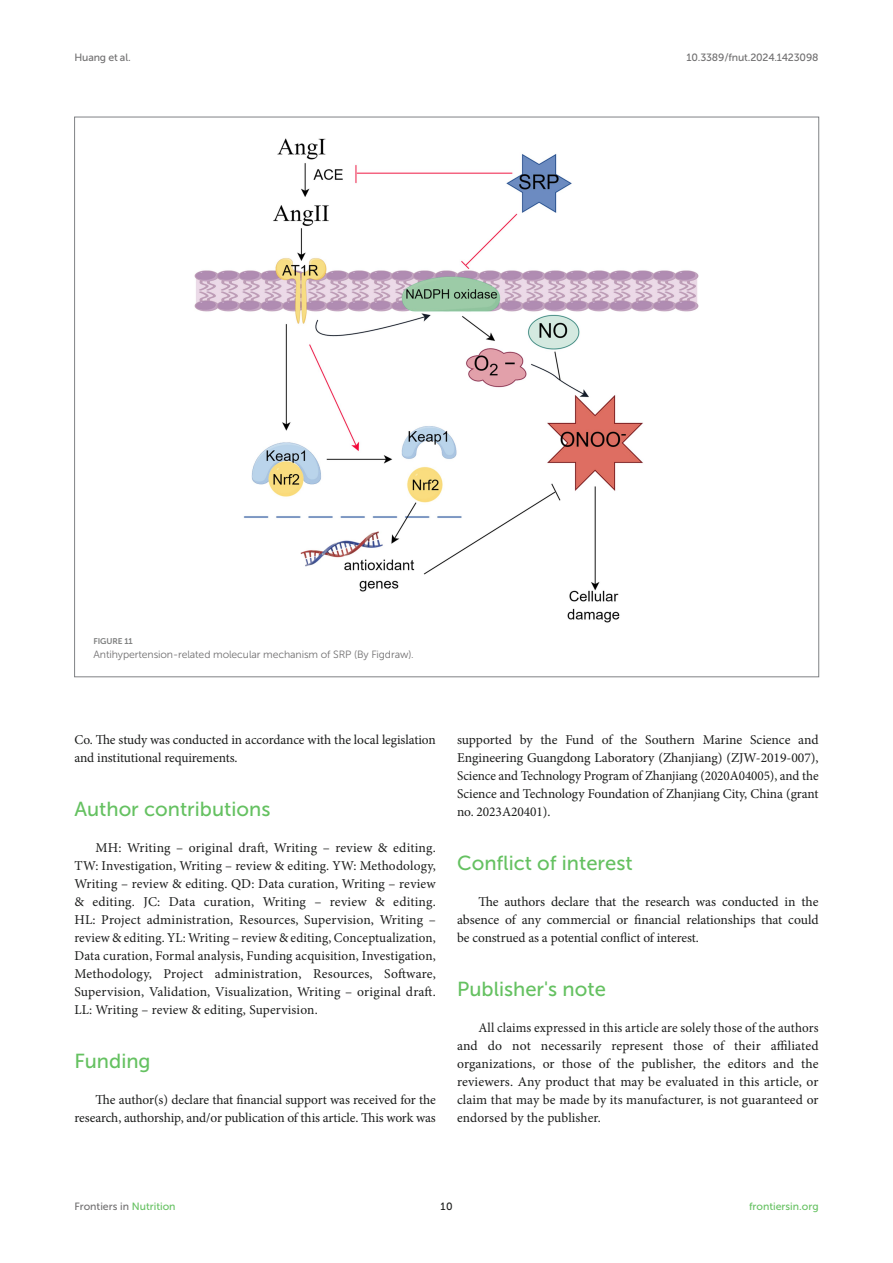
<style>
.page{position:relative;width:893px;height:1263px;background:#fff}
.page>*{position:absolute;margin:0;border:0;box-sizing:border-box;transform-origin:0 0}
.HEAD_1{font:20.25px "Museo Sans 500";color:#65c161}
.TEXT_FLUSH{font:13.5px/18px "Minion Pro";letter-spacing:-.005em;color:#1b1c1b;text-align:justify}
.FIG_LEG{font:10.5px "Museo Sans 300";letter-spacing:-.01em;color:#706f70}
.t1{font:10.5px "Museo Sans 500";letter-spacing:-.015em;color:#706f70}
.t2{font:10.5px "Museo Sans 500";color:#65c161}
.t3{font:10.5px "Museo Sans 500";color:#1b1c1b}
.FIG_HD{font:8.25px "Museo Sans 700";letter-spacing:-.01em;color:#7e7f7f}
.s1{color:#65c161}
</style>
<div class="page">
<img style="left:194px;top:138px;width:505px;height:485px">
<p class="t1" style="left:74px;top:51px;width:58px">Huang et al.</p>
<p class="t1" style="left:686px;top:51px;width:133px">10.3389/fnut.2024.1423098</p>
<p class="FIG_HD" style="left:94px;top:637px;width:41px">FIGURE 11</p>
<p class="FIG_LEG" style="left:94px;top:649px;width:322px">Antihypertension-related molecular mechanism of SRP (By Figdraw).</p>
<p class="TEXT_FLUSH" style="left:74px;top:731px;width:363px">Co. The study was conducted in accordance with the local legislation and institutional requirements.</p>
<p class="HEAD_1" style="left:74px;top:798px;width:197px">Author contributions</p>
<p class="TEXT_FLUSH" style="left:74px;top:839px;width:363px;text-indent:21px">MH: Writing – original draft, Writing – review &amp; editing.<br>TW: Investigation, Writing – review &amp; editing. YW: Methodology, Writing – review &amp; editing. QD: Data curation, Writing – review &amp; editing. JC: Data curation, Writing – review &amp; editing.<br>HL: Project administration, Resources, Supervision, Writing – review &amp; editing. YL: Writing – review &amp; editing, Conceptualization, Data curation, Formal analysis, Funding acquisition, Investigation, Methodology, Project administration, Resources, Software, Supervision, Validation, Visualization, Writing – original draft.<br>LL: Writing – review &amp; editing, Supervision.</p>
<p class="HEAD_1" style="left:74px;top:1050px;width:78px">Funding</p>
<p class="TEXT_FLUSH" style="left:74px;top:1091px;width:363px;text-align:right">The author(s) declare that financial support was received for the research, authorship, and/or publication of this article. This work was</p>
<p class="TEXT_FLUSH" style="left:457px;top:731px;width:363px">supported by the Fund of the Southern Marine Science and Engineering Guangdong Laboratory (Zhanjiang) (ZJW-2019-007), Science and Technology Program of Zhanjiang (2020A04005), and the Science and Technology Foundation of Zhanjiang City, China (grant no. 2023A20401).</p>
<p class="HEAD_1" style="left:457px;top:852px;width:177px">Conflict of interest</p>
<p class="TEXT_FLUSH" style="left:457px;top:893px;width:363px;text-indent:21px">The authors declare that the research was conducted in the absence of any commercial or financial relationships that could be construed as a potential conflict of interest.</p>
<p class="HEAD_1" style="left:457px;top:978px;width:150px">Publisher's note</p>
<p class="TEXT_FLUSH" style="left:457px;top:1019px;width:363px;text-indent:21px">All claims expressed in this article are solely those of the authors and do not necessarily represent those of their affiliated organizations, or those of the publisher, the editors and the reviewers. Any product that may be evaluated in this article, or claim that may be made by its manufacturer, is not guaranteed or endorsed by the publisher.</p>
<p class="t1" style="left:74px;top:1200px;width:103px">Frontiers in <span class="s1">Nutrition</span></p>
<p class="t3" style="left:440px;top:1200px;width:14px">10</p>
<p class="t2" style="left:749px;top:1200px;width:71px">frontiersin.org</p>
</div>
